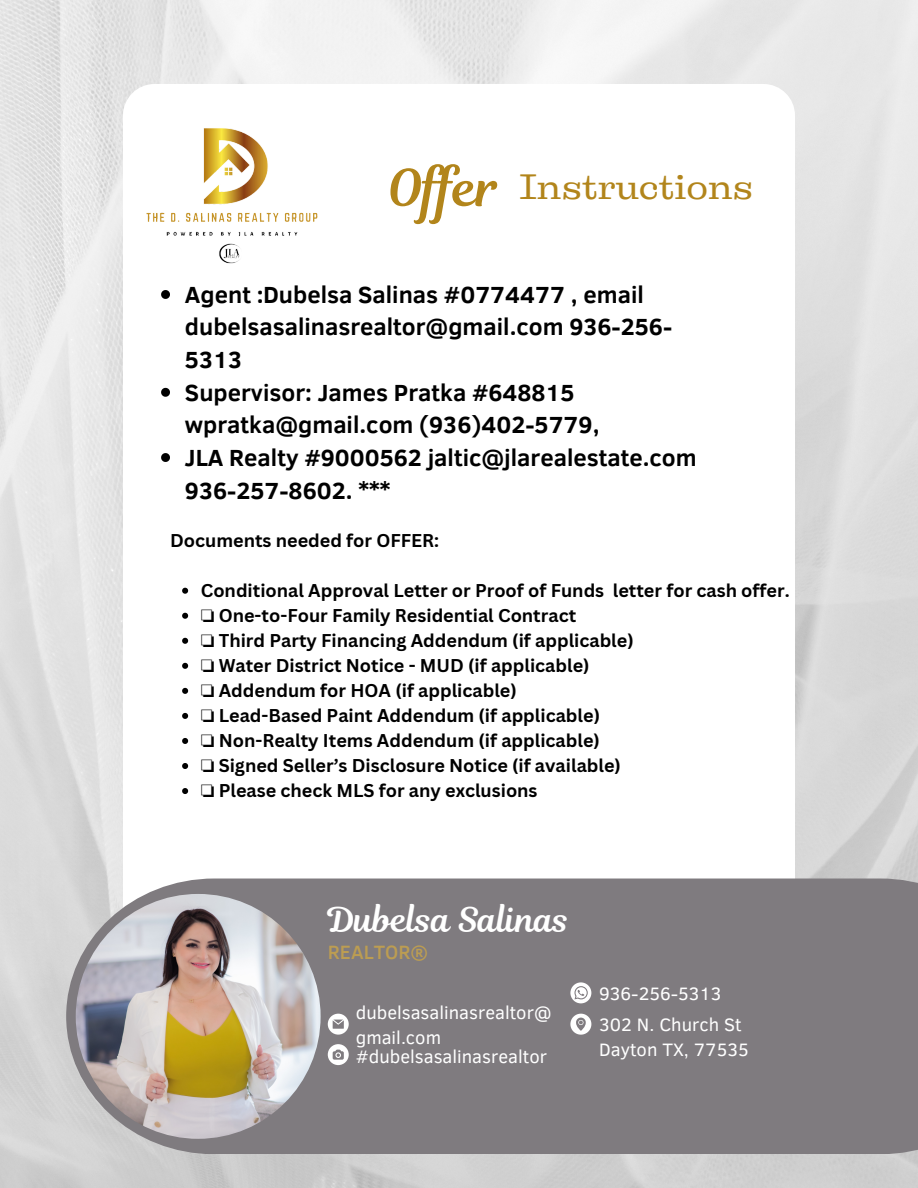
<style>
.page{position:relative;width:918px;height:1188px;background:#fff}
.page>*{position:absolute;margin:0;border:0;box-sizing:border-box;transform-origin:0 0}
.t1{font:50.85px "Magnolia Script";color:#b2851b}
.t2{font:33.9px "Magnolia Script";color:#fff}
.t3{font:33.45px "Liberteen";color:#b2851b}
.t4{font:700 24px/32.5px "Clear Sans";color:#000}
.t5{font:500 19.8px "Clear Sans";color:#bc9d52}
.t6{font:18.45px/24.8px "Clear Sans";color:#fff}
.t7{font:700 18px "Canva Sans";color:#000}
.s1{font-family:"Free Serif";font-weight:400}
</style>
<div class="page">
<img style="left:0;top:0;width:918px;height:1188px">
<div style="left:123px;top:84px;width:672px;height:1020px;background:#fff;border-radius:32px"></div>
<svg style="left:161px;top:290px;width:9px;height:9px"></svg>
<svg style="left:161px;top:388px;width:9px;height:9px"></svg>
<svg style="left:161px;top:453px;width:9px;height:9px"></svg>
<div style="left:66px;top:879px;width:852px;height:275px;background:#7f7b7f"></div>
<img style="left:76px;top:894px;width:245px;height:245px;border-radius:50%">
<svg style="left:570px;top:1014px;width:21px;height:21px"></svg>
<svg style="left:570px;top:982px;width:21px;height:21px"></svg>
<svg style="left:328px;top:1014px;width:21px;height:21px"></svg>
<svg style="left:328px;top:1044px;width:21px;height:21px"></svg>
<img style="left:136px;top:84px;width:182px;height:180px">
<svg style="left:182px;top:588px;width:6px;height:6px"></svg>
<svg style="left:182px;top:613px;width:6px;height:6px"></svg>
<svg style="left:182px;top:638px;width:6px;height:6px"></svg>
<svg style="left:182px;top:663px;width:6px;height:6px"></svg>
<svg style="left:182px;top:688px;width:6px;height:6px"></svg>
<svg style="left:182px;top:713px;width:6px;height:6px"></svg>
<svg style="left:182px;top:738px;width:6px;height:6px"></svg>
<svg style="left:182px;top:763px;width:6px;height:6px"></svg>
<svg style="left:182px;top:788px;width:6px;height:6px"></svg>
<p class="t1" style="left:388px;top:152px;width:113px">Of er</p>
<p class="t3" style="left:520px;top:163px;width:235px">Instructions</p>
<p class="t4" style="left:185px;top:277px;width:489px">Agent :Dubelsa Salinas #0774477 , email dubelsasalinasrealtor@gmail.com 936-256-<br>5313</p>
<p class="t4" style="left:185px;top:375px;width:416px">Supervisor: James Pratka #648815 wpratka@gmail.com (936)402-5779,</p>
<p class="t4" style="left:185px;top:440px;width:513px">JLA Realty #9000562 jaltic@jlarealestate.com<br>936-257-8602. ***</p>
<p class="t7" style="left:170px;top:527px;width:271px">Documents needed for OFFER:</p>
<p class="t7" style="left:201px;top:578px;width:590px">Conditional Approval Letter or Proof of Funds letter for cash offer.</p>
<p class="t7" style="left:201px;top:603px;width:377px"><span class="s1">❏</span> One-to-Four Family Residential Contract</p>
<p class="t7" style="left:201px;top:628px;width:435px"><span class="s1">❏</span> Third Party Financing Addendum (if applicable)</p>
<p class="t7" style="left:201px;top:653px;width:390px"><span class="s1">❏</span> Water District Notice - MUD (if applicable)</p>
<p class="t7" style="left:201px;top:678px;width:318px"><span class="s1">❏</span> Addendum for HOA (if applicable)</p>
<p class="t7" style="left:201px;top:703px;width:401px"><span class="s1">❏</span> Lead-Based Paint Addendum (if applicable)</p>
<p class="t7" style="left:201px;top:728px;width:401px"><span class="s1">❏</span> Non-Realty Items Addendum (if applicable)</p>
<p class="t7" style="left:201px;top:753px;width:422px"><span class="s1">❏</span> Signed Seller’s Disclosure Notice (if available)</p>
<p class="t7" style="left:201px;top:778px;width:338px"><span class="s1">❏</span> Please check MLS for any exclusions</p>
<p class="t2" style="left:328px;top:896px;width:243px">Dubelsa Salinas</p>
<p class="t5" style="left:328px;top:938px;width:102px">REALTOR®</p>
<p class="t6" style="left:356px;top:1000px;width:197px">dubelsasalinasrealtor@ gmail.com</p>
<p class="t6" style="left:356px;top:1043px;width:193px">#dubelsasalinasrealtor</p>
<p class="t6" style="left:599px;top:980px;width:124px">936-256-5313</p>
<p class="t6" style="left:599px;top:1011px;width:151px">302 N. Church St<br>Dayton TX, 77535</p>
</div>
